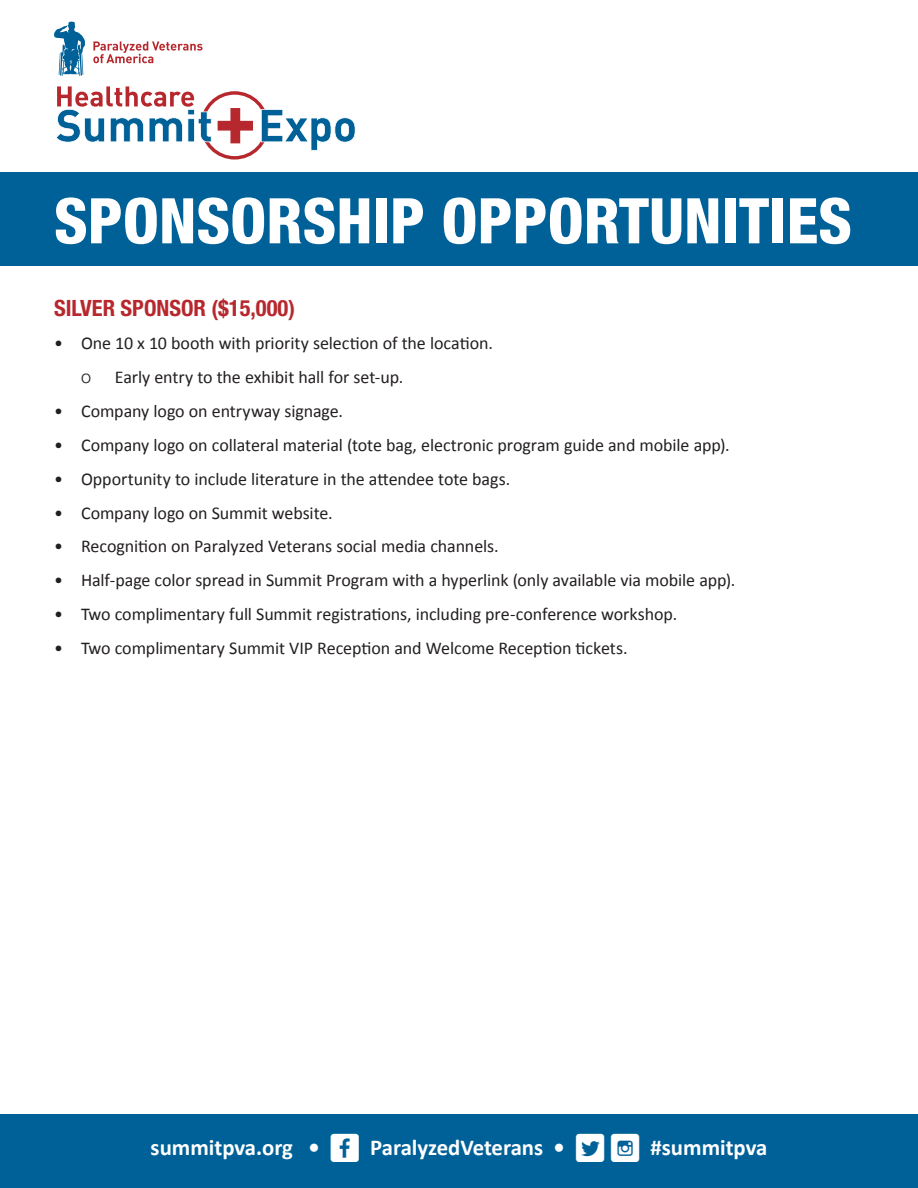
<style>
.page{position:relative;width:918px;height:1188px;background:#fff}
.page>*{position:absolute;margin:0;border:0;box-sizing:border-box;transform-origin:0 0}
.t1{font:800 condensed 63px "Helvetica Neue";color:#fff}
.t2{font:700 22.8px "Calibri";color:#fff}
.t3{font:700 condensed 22.5px "Helvetica Neue";color:#b6282d}
.t4{font:18px "Calibri";letter-spacing:-.005em;color:#231f20}
.t5{font:300 18px "Helvetica Neue";color:#231f20}
.s1{font-family:"Social Shapes";font-weight:400;font-size:40.95px}
</style>
<div class="page">
<svg style="left:54px;top:22px;width:31px;height:54px"></svg>
<svg style="left:93px;top:41px;width:110px;height:22px"></svg>
<svg style="left:56px;top:86px;width:300px;height:74px"></svg>
<div style="left:0;top:1115px;width:918px;height:73px;background:#006198"></div>
<div style="left:0;top:172px;width:918px;height:93px;background:#006198"></div>
<p class="t1" style="left:54px;top:182px;width:800px">SPONSORSHIP OPPORTUNITIES</p>
<p class="t3" style="left:54px;top:294px;width:243px">SILVER SPONSOR ($15,000)</p>
<p class="t4" style="left:54px;top:332px;width:441px">• One 10 x 10 booth with priority selection of the location.</p>
<p class="t5" style="left:81px;top:366px;width:12px">o</p>
<p class="t4" style="left:115px;top:366px;width:290px">Early entry to the exhibit hall for set-up.</p>
<p class="t4" style="left:54px;top:400px;width:291px">• Company logo on entryway signage.</p>
<p class="t4" style="left:54px;top:434px;width:677px">• Company logo on collateral material (tote bag, electronic program guide and mobile app).</p>
<p class="t4" style="left:54px;top:467px;width:458px">• Opportunity to include literature in the attendee tote bags.</p>
<p class="t4" style="left:54px;top:501px;width:280px">• Company logo on Summit website.</p>
<p class="t4" style="left:54px;top:535px;width:446px">• Recognition on Paralyzed Veterans social media channels.</p>
<p class="t4" style="left:54px;top:569px;width:683px">• Half-page color spread in Summit Program with a hyperlink (only available via mobile app).</p>
<p class="t4" style="left:54px;top:603px;width:625px">• Two complimentary full Summit registrations, including pre-conference workshop.</p>
<p class="t4" style="left:54px;top:637px;width:575px">• Two complimentary Summit VIP Reception and Welcome Reception tickets.</p>
<p class="t2" style="left:151px;top:1133px;width:618px">summitpva.org • <span class="s1">I</span> ParalyzedVeterans • <span class="s1">JL</span> #summitpva</p>
</div>
